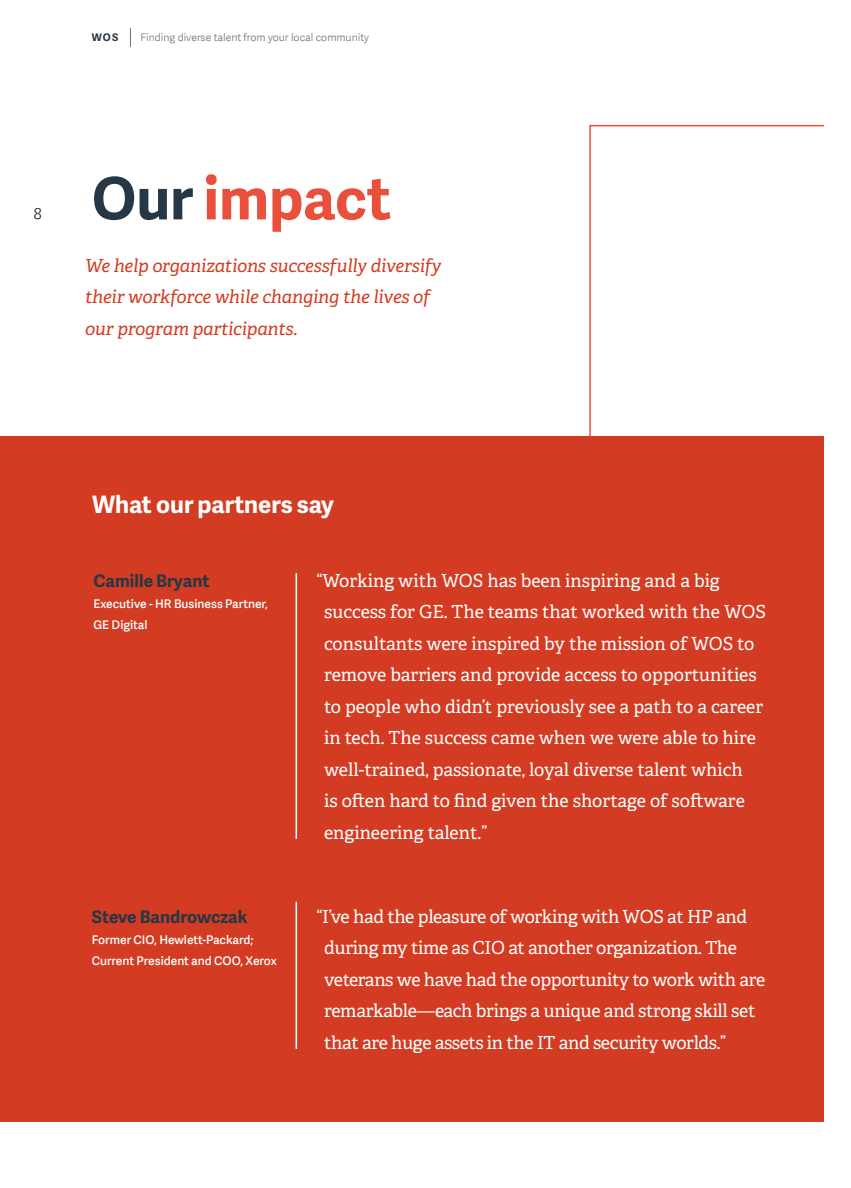
<style>
.page{position:relative;width:851px;height:1188px;background:#fff}
.page>*{position:absolute;margin:0;border:0;box-sizing:border-box;transform-origin:0 0}
.t1{font:700 58.5px "Adelle Sans";color:#e94f3d}
.t2{font:700 24px "Adelle Sans";color:#fff}
.t3{font:18px/31.5px "Adelle PE";letter-spacing:-.01em;color:#fff}
.t4{font:italic 18px/31.5px "Adelle PE";letter-spacing:-.01em;color:#d33c22}
.t5{font:700 17.25px "Adelle Sans";color:#263746}
.t6{font:100 15px "Adelle Sans";color:#263746}
.t7{font:600 12px/21px "Adelle Sans";color:#fff}
.t8{font:300 10.5px "Adelle Sans";color:#706f6f}
.t9{font:700 10.5px "Adelle Sans";color:#263746}
.s1{color:#263746}
</style>
<div class="page">
<svg style="left:588px;top:124px;width:236px;height:313px"></svg>
<div style="left:0;top:437px;width:824px;height:685px;background:#d33c22"></div>
<svg style="left:130px;top:28px;width:1px;height:19px"></svg>
<hr style="left:295px;top:573px;width:2px;height:266px;background:#fff">
<hr style="left:295px;top:902px;width:2px;height:147px;background:#fff">
<p class="t9" style="left:92px;top:30px;width:28px">WOS</p>
<p class="t8" style="left:140px;top:31px;width:230px">Finding diverse talent from your local community</p>
<p class="t6" style="left:34px;top:206px;width:9px">8</p>
<h1 class="t1" style="left:92px;top:156px;width:300px"><span class="s1">Our</span> impact</h1>
<p class="t4" style="left:85px;top:249px;width:357px">We help organizations successfully diversify their workforce while changing the lives of our program participants.</p>
<h2 class="t2" style="left:92px;top:487px;width:243px">What our partners say</h2>
<p class="t5" style="left:93px;top:568px;width:117px">Camille Bryant</p>
<p class="t7" style="left:93px;top:593px;width:176px">Executive - HR Business Partner,<br>GE Digital</p>
<p class="t5" style="left:92px;top:904px;width:157px">Steve Bandrowczak</p>
<p class="t7" style="left:92px;top:929px;width:186px">Former CIO, Hewlett-Packard;<br>Current President and COO, Xerox</p>
<p class="t3" style="left:324px;top:564px;width:443px;text-indent:-8px">“Working with WOS has been inspiring and a big success for GE. The teams that worked with the WOS consultants were inspired by the mission of WOS to remove barriers and provide access to opportunities to people who didn’t previously see a path to a career in tech. The success came when we were able to hire well-trained, passionate, loyal diverse talent which<br>is often hard to find given the shortage of software engineering talent.”</p>
<p class="t3" style="left:324px;top:900px;width:443px;text-indent:-8px">“I’ve had the pleasure of working with WOS at HP and during my time as CIO at another organization. The veterans we have had the opportunity to work with are remarkable—each brings a unique and strong skill set that are huge assets in the IT and security worlds.”</p>
</div>
